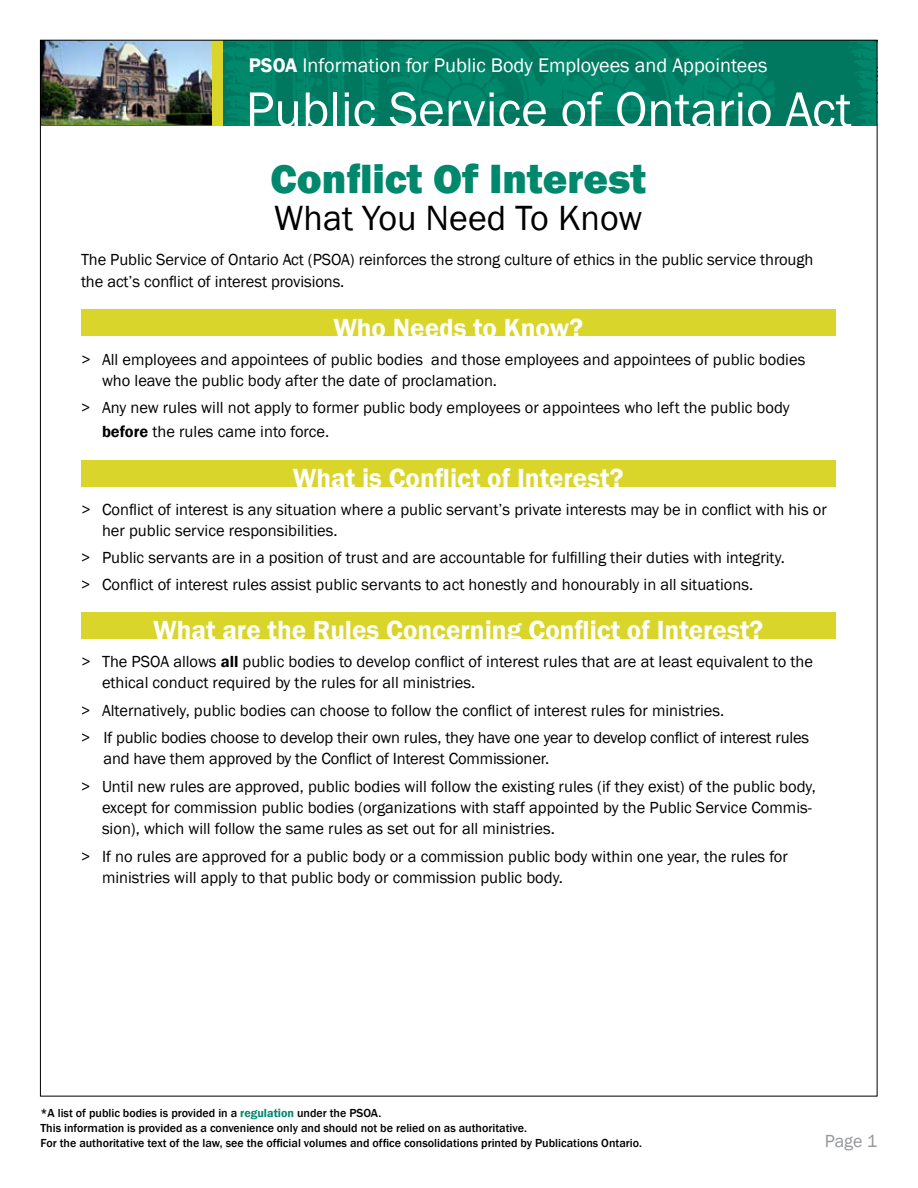
<style>
.page{position:relative;width:918px;height:1188px;background:#fff}
.page>*{position:absolute;margin:0;border:0;box-sizing:border-box;transform-origin:0 0}
.t1{font:51px "Franklin Gothic";color:#fff}
.t2{font:800 42px "Franklin Gothic";color:#00886d}
.t3{font:36px "Franklin Gothic";color:#000}
.t4{font:600 27px "Franklin Gothic";color:#fff}
.t5{font:20.25px "Franklin Gothic";color:#fff}
.t6{font:18px "Franklin Gothic";color:#95979a}
.t7{font:16.5px/21px "Franklin Gothic";color:#000}
.t8{font:500 12px/15px "Franklin Gothic";color:#000}
.s1{font-weight:600}
.s2{font-weight:600;color:#00886d}
</style>
<div class="page">
<div style="left:81px;top:613px;width:755px;height:26px;background:#dad52a"></div>
<div style="left:81px;top:460px;width:755px;height:27px;background:#dad52a"></div>
<div style="left:81px;top:309px;width:755px;height:27px;background:#dad52a"></div>
<img style="left:200px;top:42px;width:676px;height:84px">
<div style="left:212px;top:40px;width:11px;height:86px;background:#dad52a"></div>
<img style="left:42px;top:42px;width:170px;height:82px">
<p class="t5" style="left:249px;top:53px;width:520px"><span class="s1">PSOA</span> Information for Public Body Employees and Appointees</p>
<h1 class="t1" style="left:246px;top:78px;width:607px">Public Service of Ontario Act</h1>
<h2 class="t2" style="left:270px;top:152px;width:377px">Conflict Of Interest</h2>
<h3 class="t3" style="left:274px;top:196px;width:370px">What You Need To Know</h3>
<p class="t7" style="left:81px;top:249px;width:734px;line-height:22.5px">The Public Service of Ontario Act (PSOA) reinforces the strong culture of ethics in the public service through the act’s conflict of interest provisions.</p>
<h3 class="t4" style="left:333px;top:311px;width:251px">Who Needs to Know?</h3>
<p class="t7" style="left:102px;top:349px;width:705px;text-indent:-21px">&gt; All employees and appointees of public bodies and those employees and appointees of public bodies who leave the public body after the date of proclamation.</p>
<p class="t7" style="left:102px;top:396px;width:689px;line-height:24px;text-indent:-21px">&gt; Any new rules will not apply to former public body employees or appointees who left the public body <span class="s1">before</span> the rules came into force.</p>
<h3 class="t4" style="left:293px;top:461px;width:332px">What is Conflict of Interest?</h3>
<p class="t7" style="left:102px;top:499px;width:726px;text-indent:-21px">&gt; Conflict of interest is any situation where a public servant’s private interests may be in conflict with his or her public service responsibilities.</p>
<p class="t7" style="left:81px;top:545px;width:705px;line-height:26.1px">&gt; Public servants are in a position of trust and are accountable for fulfilling their duties with integrity. &gt; Conflict of interest rules assist public servants to act honestly and honourably in all situations.</p>
<h3 class="t4" style="left:153px;top:613px;width:612px">What are the Rules Concerning Conflict of Interest?</h3>
<p class="t7" style="left:102px;top:651px;width:713px;text-indent:-21px">&gt; The PSOA allows <span class="s1">all</span> public bodies to develop conflict of interest rules that are at least equivalent to the ethical conduct required by the rules for all ministries.</p>
<p class="t7" style="left:81px;top:697px;width:730px;line-height:27.8px">&gt; Alternatively, public bodies can choose to follow the conflict of interest rules for ministries.<br>&gt; If public bodies choose to develop their own rules, they have one year to develop conflict of interest rules</p>
<p class="t7" style="left:81px;top:745px;width:736px;line-height:27.8px;text-indent:23px">and have them approved by the Conflict of Interest Commissioner.<br>&gt; Until new rules are approved, public bodies will follow the existing rules (if they exist) of the public body,</p>
<p class="t7" style="left:102px;top:797px;width:711px">except for commission public bodies (organizations with staff appointed by the Public Service Commis&shy;sion), which will follow the same rules as set out for all ministries.</p>
<p class="t7" style="left:102px;top:846px;width:687px;text-indent:-21px">&gt; If no rules are approved for a public body or a commission public body within one year, the rules for ministries will apply to that public body or commission public body.</p>
<p class="t8" style="left:40px;top:1106px;width:603px">*A list of public bodies is provided in a <span class="s2">regulation</span> under the PSOA.<br>This information is provided as a convenience only and should not be relied on as authoritative.<br>For the authoritative text of the law, see the official volumes and office consolidations printed by Publications Ontario.</p>
<p class="t6" style="left:825px;top:1130px;width:54px">Page 1</p>
</div>
